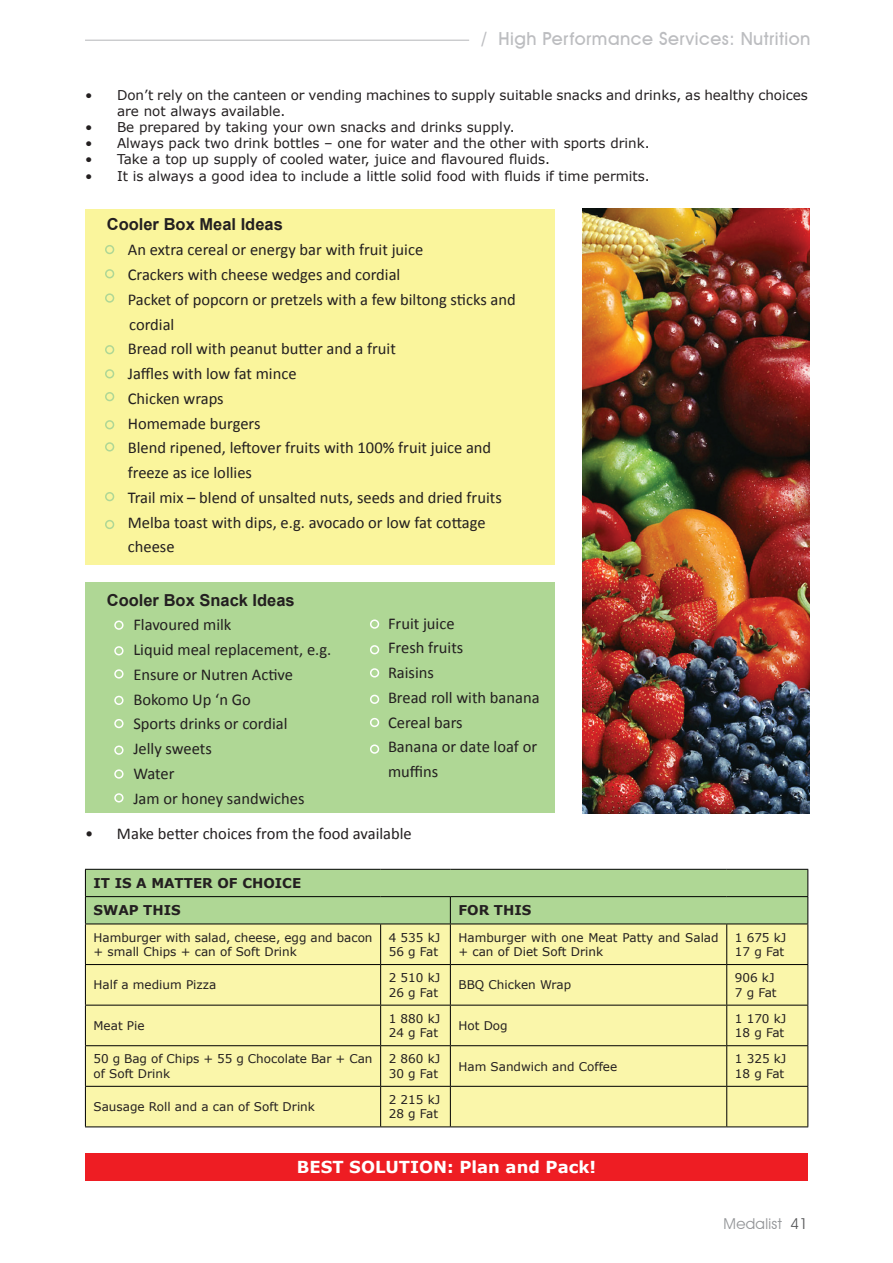
<style>
.page{position:relative;width:893px;height:1263px;background:#fff}
.page>*{position:absolute;margin:0;border:0;box-sizing:border-box;transform-origin:0 0}
.t1{font:500 18px "Avant Garde IT Cby BT";letter-spacing:.025em;color:#bcbdc0}
.t2{font:16.5px/24.8px "Calibri";color:#231f20}
.t3{font:700 16.5px "Arial";color:#231f20}
.t4{font:700 16.5px "Verdana";color:#fff}
.t5{font:15px "Avant Garde IT Cby BT";letter-spacing:.025em;color:#939598}
.t6{font:13.5px/16.2px "Verdana";color:#231f20}
.t7{font:700 13.5px/27.3px "Verdana";color:#231f20}
.t8{font:12px/14.4px "Verdana";color:#231f20}
.s1{color:#57585a}
</style>
<div class="page">
<div style="left:85px;top:582px;width:470px;height:231px;background:#afd795"></div>
<div style="left:85px;top:209px;width:469px;height:356px;background:#faf59c"></div>
<hr style="left:85px;top:40px;width:384px;height:1px;background:#bcbdc0">
<div style="left:86px;top:924px;width:721px;height:202px;background:#faf6aa"></div>
<svg style="left:85px;top:869px;width:723px;height:55px;background:#a6cd8e"></svg>
<hr style="left:85px;top:924px;width:1px;height:40px;background:#000">
<hr style="left:380px;top:924px;width:1px;height:40px;background:#000">
<hr style="left:450px;top:924px;width:1px;height:40px;background:#000">
<hr style="left:726px;top:924px;width:1px;height:40px;background:#000">
<hr style="left:807px;top:924px;width:1px;height:40px;background:#000">
<hr style="left:85px;top:964px;width:296px;height:1px;background:#000">
<hr style="left:85px;top:965px;width:1px;height:40px;background:#000">
<hr style="left:381px;top:964px;width:69px;height:1px;background:#000">
<hr style="left:380px;top:965px;width:1px;height:40px;background:#000">
<hr style="left:450px;top:964px;width:277px;height:1px;background:#000">
<hr style="left:450px;top:965px;width:1px;height:40px;background:#000">
<hr style="left:727px;top:964px;width:81px;height:1px;background:#000">
<hr style="left:726px;top:965px;width:1px;height:40px;background:#000">
<hr style="left:807px;top:965px;width:1px;height:40px;background:#000">
<hr style="left:85px;top:1005px;width:296px;height:1px;background:#000">
<hr style="left:85px;top:1005px;width:1px;height:40px;background:#000">
<hr style="left:381px;top:1005px;width:69px;height:1px;background:#000">
<hr style="left:380px;top:1005px;width:1px;height:40px;background:#000">
<hr style="left:450px;top:1005px;width:277px;height:1px;background:#000">
<hr style="left:450px;top:1005px;width:1px;height:40px;background:#000">
<hr style="left:727px;top:1005px;width:81px;height:1px;background:#000">
<hr style="left:726px;top:1005px;width:1px;height:40px;background:#000">
<hr style="left:807px;top:1005px;width:1px;height:40px;background:#000">
<hr style="left:85px;top:1045px;width:296px;height:1px;background:#000">
<hr style="left:85px;top:1046px;width:1px;height:40px;background:#000">
<hr style="left:381px;top:1045px;width:69px;height:1px;background:#000">
<hr style="left:380px;top:1046px;width:1px;height:40px;background:#000">
<hr style="left:450px;top:1045px;width:277px;height:1px;background:#000">
<hr style="left:450px;top:1046px;width:1px;height:40px;background:#000">
<hr style="left:727px;top:1045px;width:81px;height:1px;background:#000">
<hr style="left:726px;top:1046px;width:1px;height:40px;background:#000">
<hr style="left:807px;top:1046px;width:1px;height:40px;background:#000">
<hr style="left:85px;top:1086px;width:296px;height:1px;background:#000">
<hr style="left:85px;top:1087px;width:1px;height:39px;background:#000">
<hr style="left:381px;top:1086px;width:69px;height:1px;background:#000">
<hr style="left:380px;top:1087px;width:1px;height:39px;background:#000">
<hr style="left:450px;top:1086px;width:277px;height:1px;background:#000">
<hr style="left:450px;top:1087px;width:1px;height:39px;background:#000">
<hr style="left:727px;top:1086px;width:81px;height:1px;background:#000">
<hr style="left:726px;top:1087px;width:1px;height:39px;background:#000">
<hr style="left:807px;top:1087px;width:1px;height:39px;background:#000">
<hr style="left:85px;top:1126px;width:296px;height:1px;background:#000">
<hr style="left:381px;top:1126px;width:69px;height:1px;background:#000">
<hr style="left:450px;top:1126px;width:277px;height:1px;background:#000">
<hr style="left:727px;top:1126px;width:81px;height:1px;background:#000">
<img style="left:583px;top:209px;width:226px;height:604px">
<div style="left:105px;top:245px;width:9px;height:9px;border:2px solid #afd795;border-radius:50%"></div>
<div style="left:105px;top:269px;width:9px;height:9px;border:2px solid #afd795;border-radius:50%"></div>
<div style="left:105px;top:293px;width:9px;height:10px;border:2px solid #afd795;border-radius:50%"></div>
<div style="left:105px;top:392px;width:9px;height:9px;border:2px solid #afd795;border-radius:50%"></div>
<div style="left:105px;top:345px;width:9px;height:9px;border:2px solid #afd795;border-radius:50%"></div>
<div style="left:105px;top:369px;width:9px;height:9px;border:2px solid #afd795;border-radius:50%"></div>
<div style="left:105px;top:420px;width:9px;height:9px;border:2px solid #afd795;border-radius:50%"></div>
<div style="left:105px;top:442px;width:9px;height:9px;border:2px solid #afd795;border-radius:50%"></div>
<div style="left:105px;top:492px;width:9px;height:9px;border:2px solid #afd795;border-radius:50%"></div>
<div style="left:105px;top:520px;width:9px;height:9px;border:2px solid #afd795;border-radius:50%"></div>
<div style="left:114px;top:620px;width:10px;height:10px;border:2px solid #fff;border-radius:50%"></div>
<div style="left:114px;top:646px;width:10px;height:9px;border:2px solid #fff;border-radius:50%"></div>
<div style="left:114px;top:696px;width:10px;height:9px;border:2px solid #fff;border-radius:50%"></div>
<div style="left:114px;top:719px;width:10px;height:9px;border:2px solid #fff;border-radius:50%"></div>
<div style="left:114px;top:745px;width:10px;height:10px;border:2px solid #fff;border-radius:50%"></div>
<div style="left:114px;top:769px;width:10px;height:10px;border:2px solid #fff;border-radius:50%"></div>
<div style="left:114px;top:793px;width:10px;height:9px;border:2px solid #fff;border-radius:50%"></div>
<div style="left:114px;top:669px;width:10px;height:10px;border:2px solid #fff;border-radius:50%"></div>
<div style="left:370px;top:619px;width:9px;height:10px;border:2px solid #fff;border-radius:50%"></div>
<div style="left:370px;top:645px;width:9px;height:9px;border:2px solid #fff;border-radius:50%"></div>
<div style="left:370px;top:695px;width:9px;height:9px;border:2px solid #fff;border-radius:50%"></div>
<div style="left:370px;top:718px;width:9px;height:9px;border:2px solid #fff;border-radius:50%"></div>
<div style="left:370px;top:744px;width:9px;height:10px;border:2px solid #fff;border-radius:50%"></div>
<div style="left:370px;top:668px;width:9px;height:9px;border:2px solid #fff;border-radius:50%"></div>
<div style="left:85px;top:1153px;width:723px;height:27px;background:#ee1d23"></div>
<p class="t1" style="left:482px;top:28px;width:330px">/ High Performance Services: Nutrition</p>
<p class="t6" style="left:117px;top:86px;width:692px;text-indent:-32px">• Don’t rely on the canteen or vending machines to supply suitable snacks and drinks, as healthy choices are not always available.</p>
<p class="t6" style="left:85px;top:119px;width:431px">• Be prepared by taking your own snacks and drinks supply.</p>
<p class="t6" style="left:85px;top:135px;width:566px">• Always pack two drink bottles – one for water and the other with sports drink.</p>
<p class="t6" style="left:85px;top:151px;width:467px">• Take a top up supply of cooled water, juice and flavoured fluids.</p>
<p class="t6" style="left:85px;top:167px;width:566px">• It is always a good idea to include a little solid food with fluids if time permits.</p>
<p class="t3" style="left:107px;top:214px;width:178px">Cooler Box Meal Ideas</p>
<p class="t2" style="left:128px;top:237px;width:389px">An extra cereal or energy bar with fruit juice<br>Crackers with cheese wedges and cordial<br>Packet of popcorn or pretzels with a few biltong sticks and cordial<br>Bread roll with peanut butter and a fruit<br>Jaffles with low fat mince<br>Chicken wraps<br>Homemade burgers<br>Blend ripened, leftover fruits with 100% fruit juice and freeze as ice lollies<br>Trail mix – blend of unsalted nuts, seeds and dried fruits Melba toast with dips, e.g. avocado or low fat cottage cheese</p>
<p class="t3" style="left:107px;top:589px;width:189px">Cooler Box Snack Ideas</p>
<p class="t2" style="left:133px;top:612px;width:200px">Flavoured milk<br>Liquid meal replacement, e.g.<br>Ensure or Nutren Active<br>Bokomo Up ‘n Go<br>Sports drinks or cordial<br>Jelly sweets<br>Water<br>Jam or honey sandwiches</p>
<p class="t2" style="left:85px;top:821px;width:328px">• Make better choices from the food available</p>
<p class="t7" style="left:94px;top:869px;width:209px">IT IS A MATTER OF CHOICE<br>SWAP THIS</p>
<p class="t2" style="left:388px;top:611px;width:153px">Fruit juice<br>Fresh fruits<br>Raisins<br>Bread roll with banana<br>Cereal bars<br>Banana or date loaf or muffins</p>
<p class="t7" style="left:458px;top:896px;width:74px">FOR THIS</p>
<p class="t8" style="left:94px;top:930px;width:281px">Hamburger with salad, cheese, egg and bacon + small Chips + can of Soft Drink</p>
<p class="t8" style="left:389px;top:930px;width:53px">4 535 kJ<br>56 g Fat</p>
<p class="t8" style="left:458px;top:930px;width:262px">Hamburger with one Meat Patty and Salad + can of Diet Soft Drink</p>
<p class="t8" style="left:735px;top:930px;width:53px">1 675 kJ<br>17 g Fat</p>
<p class="t8" style="left:94px;top:978px;width:124px">Half a medium Pizza</p>
<p class="t8" style="left:389px;top:970px;width:53px">2 510 kJ<br>26 g Fat</p>
<p class="t8" style="left:458px;top:978px;width:114px">BBQ Chicken Wrap</p>
<p class="t8" style="left:735px;top:970px;width:43px">906 kJ<br>7 g Fat</p>
<p class="t8" style="left:94px;top:1018px;width:53px">Meat Pie</p>
<p class="t8" style="left:389px;top:1011px;width:53px">1 880 kJ<br>24 g Fat</p>
<p class="t8" style="left:458px;top:1018px;width:51px">Hot Dog</p>
<p class="t8" style="left:735px;top:1011px;width:53px">1 170 kJ<br>18 g Fat</p>
<p class="t8" style="left:94px;top:1052px;width:281px">50 g Bag of Chips + 55 g Chocolate Bar + Can of Soft Drink</p>
<p class="t8" style="left:389px;top:1052px;width:53px">2 860 kJ<br>30 g Fat</p>
<p class="t8" style="left:458px;top:1059px;width:160px">Ham Sandwich and Coffee</p>
<p class="t8" style="left:735px;top:1052px;width:53px">1 325 kJ<br>18 g Fat</p>
<p class="t8" style="left:94px;top:1099px;width:223px">Sausage Roll and a can of Soft Drink</p>
<p class="t8" style="left:389px;top:1092px;width:53px">2 215 kJ<br>28 g Fat</p>
<p class="t4" style="left:297px;top:1155px;width:301px">BEST SOLUTION: Plan and Pack!</p>
<p class="t5" style="left:724px;top:1215px;width:86px">Medalist <span class="s1">41</span></p>
</div>
